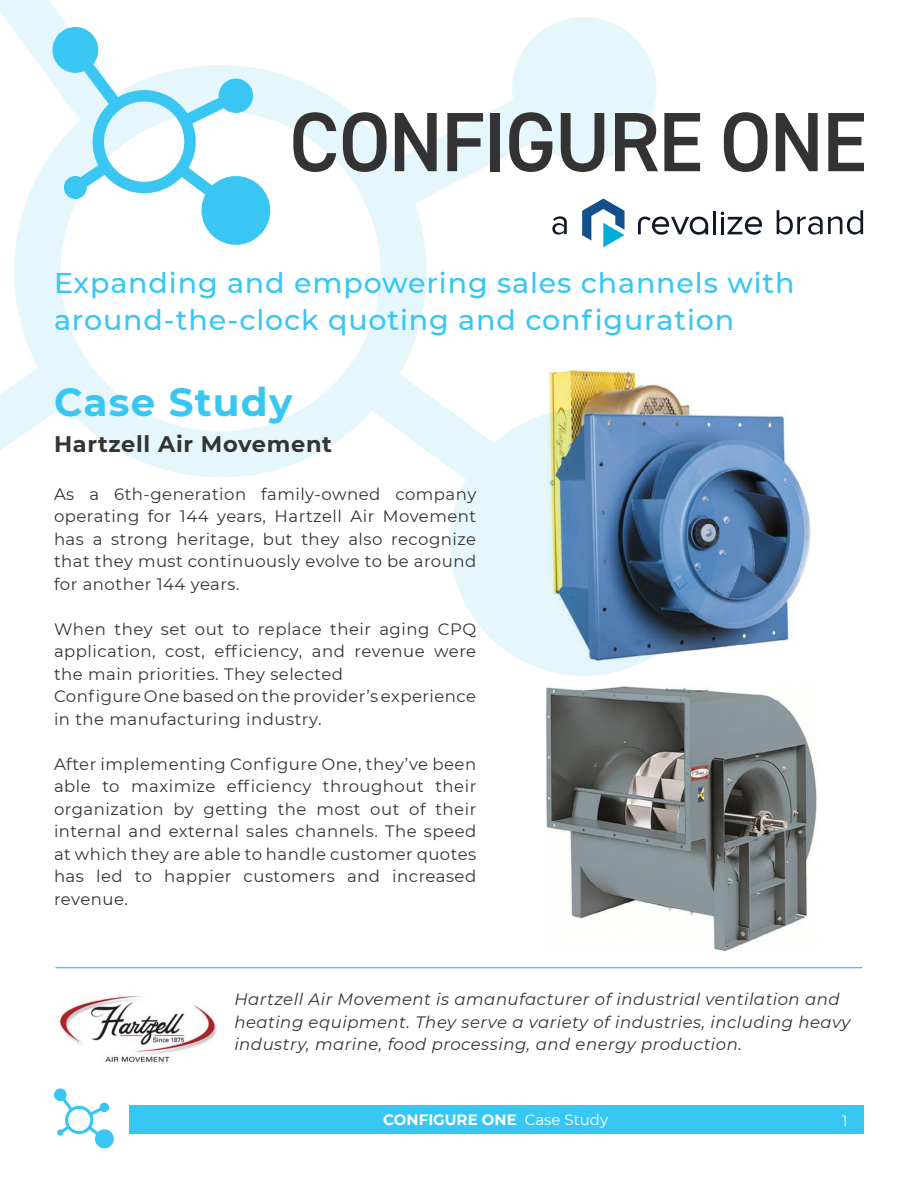
<style>
.page{position:relative;width:918px;height:1188px;background:#fff}
.page>*{position:absolute;margin:0;border:0;box-sizing:border-box;transform-origin:0 0}
.t1{font:700 39px "Montserrat";letter-spacing:.03em;color:#38c6f3}
.t2{font:500 28.5px/37.5px "Montserrat";letter-spacing:.03em;color:#38c6f3}
.t3{font:700 22.5px "Montserrat";letter-spacing:.03em;color:#343433}
.t4{font:16.5px/22.5px "Montserrat";letter-spacing:.03em;color:#343433;text-align:justify}
.t5{font:italic 16.5px/22.5px "Montserrat";letter-spacing:.03em;color:#343433}
.t6{font:700 15px "Montserrat";color:#fff}
.t7{font:15px "Montserrat";color:#fff}
.s1{font-weight:400}
</style>
<div class="page">
<div style="left:130px;top:1105px;width:734px;height:29px;background:#38c6f3"></div>
<svg style="left:54px;top:1089px;width:60px;height:59px"></svg>
<svg style="left:0;top:0;width:716px;height:676px"></svg>
<svg style="left:293px;top:112px;width:43px;height:60px"></svg>
<svg style="left:343px;top:112px;width:43px;height:60px;background:#8d9496"></svg>
<svg style="left:395px;top:113px;width:42px;height:58px"></svg>
<svg style="left:447px;top:113px;width:36px;height:58px;background:#929a9d"></svg>
<div style="left:490px;top:113px;width:10px;height:58px;background:#343333"></div>
<svg style="left:509px;top:112px;width:43px;height:60px"></svg>
<svg style="left:561px;top:113px;width:43px;height:59px;background:#92999c"></svg>
<svg style="left:615px;top:113px;width:43px;height:58px"></svg>
<svg style="left:664px;top:113px;width:36px;height:58px"></svg>
<svg style="left:724px;top:112px;width:43px;height:60px"></svg>
<svg style="left:776px;top:113px;width:42px;height:58px"></svg>
<svg style="left:828px;top:113px;width:36px;height:58px"></svg>
<svg style="left:52px;top:27px;width:218px;height:218px"></svg>
<svg style="left:582px;top:199px;width:43px;height:48px"></svg>
<svg style="left:638px;top:217px;width:70px;height:18px"></svg>
<hr style="left:713px;top:211px;width:3px;height:23px;background:#111925">
<svg style="left:721px;top:212px;width:41px;height:23px"></svg>
<svg style="left:777px;top:210px;width:86px;height:25px"></svg>
<svg style="left:552px;top:216px;width:15px;height:19px"></svg>
<img style="left:58px;top:995px;width:159px;height:68px">
<img style="left:528px;top:351px;width:283px;height:318px">
<img style="left:545px;top:686px;width:272px;height:266px">
<svg style="left:55px;top:967px;width:808px;height:2px;background:#81daf5"></svg>
<h2 class="t2" style="left:54px;top:263px;width:742px">Expanding and empowering sales channels with around-the-clock quoting and configuration</h2>
<h1 class="t1" style="left:54px;top:374px;width:240px">Case Study</h1>
<h3 class="t3" style="left:54px;top:428px;width:280px">Hartzell Air Movement</h3>
<p class="t4" style="left:54px;top:482px;width:424px">As a 6th-generation family-owned company operating for 144 years, Hartzell Air Movement has a strong heritage, but they also recognize that they must continuously evolve to be around for another 144 years.</p>
<p class="t4" style="left:54px;top:617px;width:424px;text-align:left">When they set out to replace their aging CPQ application, cost, efficiency, and revenue were the main priorities. They selected<br>Configure One based on the provider’s experience in the manufacturing industry.</p>
<p class="t4" style="left:54px;top:752px;width:424px">After implementing Configure One, they’ve been able to maximize efficiency throughout their organization by getting the most out of their internal and external sales channels. The speed at which they are able to handle customer quotes has led to happier customers and increased revenue.</p>
<p class="t5" style="left:234px;top:988px;width:618px">Hartzell Air Movement is amanufacturer of industrial ventilation and heating equipment. They serve a variety of industries, including heavy industry, marine, food processing, and energy production.</p>
<p class="t6" style="left:383px;top:1109px;width:227px">CONFIGURE ONE <span class="s1">Case Study</span></p>
<p class="t7" style="left:842px;top:1110px;width:7px">1</p>
</div>
